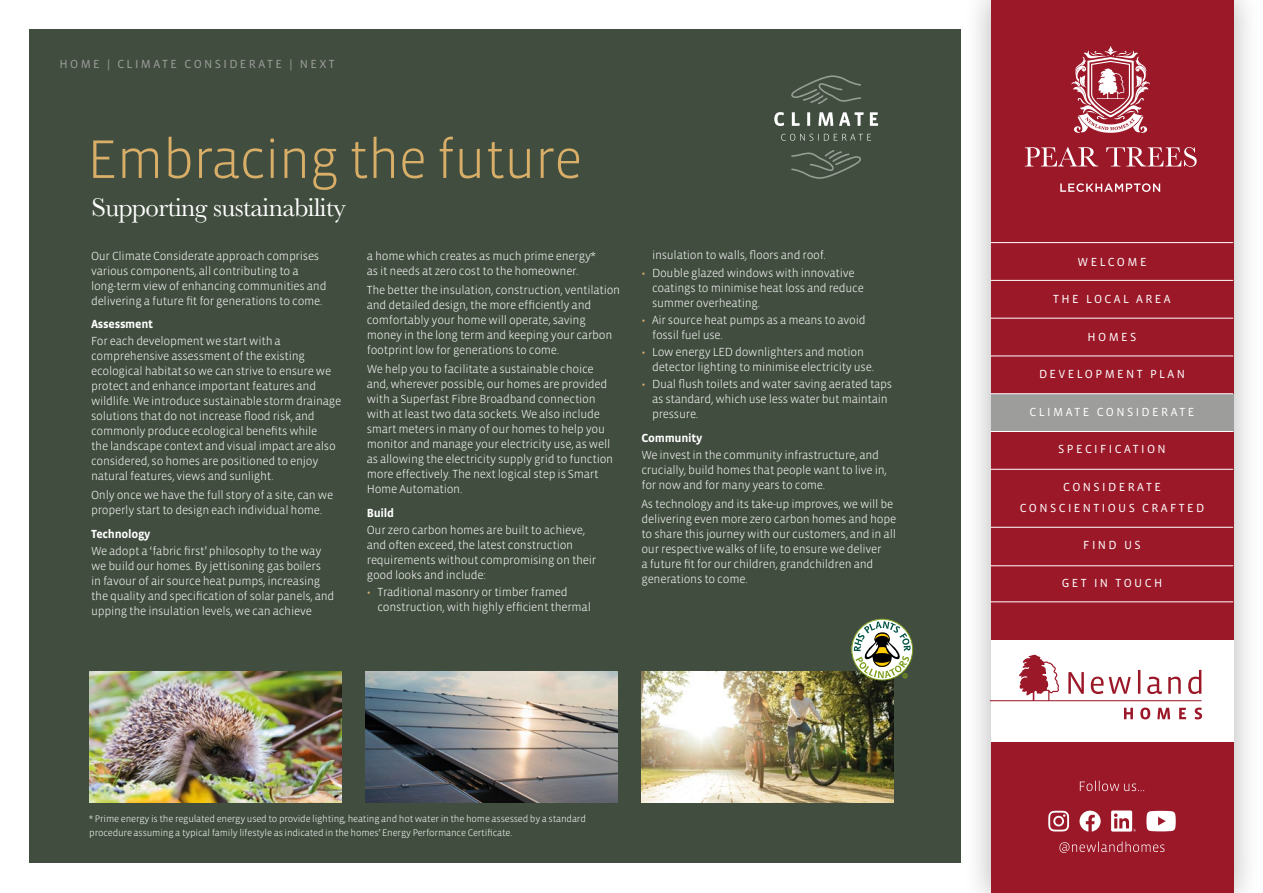
<style>
.page{position:relative;width:1263px;height:893px;background:#fff}
.page>*{position:absolute;margin:0;border:0;box-sizing:border-box;transform-origin:0 0}
.t1{font:300 55.5px "Vista Sans";letter-spacing:-.025em;color:#d9ae68}
.t2{font:26.85px "Baskerville";letter-spacing:-.02em;color:#fff}
.t3{font:300 12px/15px "Vista Sans";letter-spacing:-.02em;color:#fff}
.t4{font:12px/21px "Vista Sans";letter-spacing:.2em;color:#fff;text-align:center}
.t5{font:700 12px "Vista Sans";letter-spacing:-.02em;color:#fff}
.t6{font:12px "Vista Sans";letter-spacing:.2em;color:#9d9d9c}
.t7{font:300 9.75px/13.4px "Vista Sans";letter-spacing:-.02em;color:#fff}
.s1{color:#d9ae68}
</style>
<div class="page">
<div style="left:30px;top:30px;width:931px;height:833px;background:#414e3f"></div>
<div style="left:962px;top:0;width:300px;height:893px;background:#000;opacity:.3"></div>
<div style="left:991px;top:0;width:242px;height:893px;background:#9b1828"></div>
<div style="left:991px;top:394px;width:242px;height:37px;background:#9d9d9c"></div>
<hr style="left:991px;top:280px;width:242px;height:1px;background:#fff">
<hr style="left:991px;top:242px;width:242px;height:1px;background:#fff">
<hr style="left:991px;top:318px;width:242px;height:1px;background:#fff">
<hr style="left:991px;top:602px;width:242px;height:1px;background:#fff">
<hr style="left:991px;top:565px;width:242px;height:1px;background:#fff">
<hr style="left:991px;top:527px;width:242px;height:1px;background:#fff">
<hr style="left:991px;top:469px;width:242px;height:1px;background:#fff">
<hr style="left:991px;top:431px;width:242px;height:1px;background:#fff">
<hr style="left:991px;top:393px;width:242px;height:1px;background:#fff">
<hr style="left:991px;top:356px;width:242px;height:1px;background:#fff">
<div style="left:991px;top:640px;width:242px;height:101px;background:#fff"></div>
<svg style="left:1124px;top:708px;width:9px;height:11px"></svg>
<svg style="left:1140px;top:708px;width:10px;height:11px"></svg>
<svg style="left:1157px;top:708px;width:13px;height:11px"></svg>
<svg style="left:1179px;top:708px;width:7px;height:11px"></svg>
<svg style="left:1195px;top:708px;width:7px;height:11px"></svg>
<svg style="left:991px;top:655px;width:210px;height:46px"></svg>
<svg style="left:1080px;top:781px;width:64px;height:10px"></svg>
<svg style="left:1059px;top:841px;width:105px;height:12px"></svg>
<svg style="left:1146px;top:811px;width:30px;height:20px"></svg>
<svg style="left:1079px;top:811px;width:22px;height:21px"></svg>
<svg style="left:1111px;top:810px;width:25px;height:22px"></svg>
<svg style="left:1048px;top:811px;width:21px;height:20px"></svg>
<svg style="left:1025px;top:46px;width:172px;height:146px"></svg>
<svg style="left:791px;top:150px;width:70px;height:29px"></svg>
<svg style="left:791px;top:75px;width:70px;height:29px"></svg>
<svg style="left:781px;top:134px;width:90px;height:7px"></svg>
<svg style="left:774px;top:112px;width:104px;height:14px"></svg>
<img style="left:89px;top:672px;width:252px;height:131px">
<img style="left:365px;top:672px;width:252px;height:131px">
<img style="left:642px;top:672px;width:251px;height:131px">
<svg style="left:851px;top:619px;width:62px;height:61px"></svg>
<p class="t6" style="left:60px;top:58px;width:277px">HOME | CLIMATE CONSIDERATE | NEXT</p>
<h1 class="t1" style="left:87px;top:131px;width:497px">Embracing the future</h1>
<h2 class="t2" style="left:91px;top:190px;width:256px">Supporting sustainability</h2>
<p class="t3" style="left:91px;top:248px;width:237px">Our Climate Considerate approach comprises various components, all contributing to a long-term view of enhancing communities and delivering a future fit for generations to come.</p>
<p class="t5" style="left:91px;top:318px;width:64px">Assessment</p>
<p class="t3" style="left:91px;top:334px;width:252px">For each development we start with a comprehensive assessment of the existing ecological habitat so we can strive to ensure we protect and enhance important features and wildlife. We introduce sustainable storm drainage solutions that do not increase flood risk, and commonly produce ecological benefits while<br>the landscape context and visual impact are also considered, so homes are positioned to enjoy natural features, views and sunlight.</p>
<p class="t3" style="left:91px;top:488px;width:244px">Only once we have the full story of a site, can we properly start to design each individual home.</p>
<p class="t5" style="left:91px;top:528px;width:61px">Technology</p>
<p class="t3" style="left:91px;top:544px;width:245px">We adopt a ‘fabric first’ philosophy to the way we build our homes. By jettisoning gas boilers<br>in favour of air source heat pumps, increasing the quality and specification of solar panels, and upping the insulation levels, we can achieve</p>
<p class="t3" style="left:367px;top:248px;width:230px">a home which creates as much prime energy* as it needs at zero cost to the homeowner.</p>
<p class="t3" style="left:367px;top:282px;width:255px">The better the insulation, construction, ventilation and detailed design, the more efficiently and comfortably your home will operate, saving money in the long term and keeping your carbon footprint low for generations to come.</p>
<p class="t3" style="left:367px;top:362px;width:248px">We help you to facilitate a sustainable choice and, wherever possible, our homes are provided with a Superfast Fibre Broadband connection with at least two data sockets. We also include smart meters in many of our homes to help you monitor and manage your electricity use, as well as allowing the electricity supply grid to function more effectively. The next logical step is Smart Home Automation.</p>
<p class="t5" style="left:367px;top:506px;width:29px">Build</p>
<p class="t3" style="left:367px;top:522px;width:231px">Our zero carbon homes are built to achieve, and often exceed, the latest construction requirements without compromising on their good looks and include:</p>
<p class="t3" style="left:377px;top:584px;width:215px;text-indent:-11px"><span class="s1">•</span> Traditional masonry or timber framed construction, with highly efficient thermal</p>
<p class="t3" style="left:652px;top:248px;width:175px">insulation to walls, floors and roof.</p>
<p class="t3" style="left:652px;top:265px;width:213px;text-indent:-11px"><span class="s1">•</span> Double glazed windows with innovative coatings to minimise heat loss and reduce summer overheating.</p>
<p class="t3" style="left:652px;top:312px;width:215px;text-indent:-11px"><span class="s1">•</span> Air source heat pumps as a means to avoid fossil fuel use.</p>
<p class="t3" style="left:652px;top:345px;width:223px;text-indent:-11px"><span class="s1">•</span> Low energy LED downlighters and motion detector lighting to minimise electricity use.</p>
<p class="t3" style="left:652px;top:377px;width:242px;text-indent:-11px"><span class="s1">•</span> Dual flush toilets and water saving aerated taps as standard, which use less water but maintain pressure.</p>
<p class="t5" style="left:641px;top:431px;width:63px">Community</p>
<p class="t3" style="left:641px;top:447px;width:247px">We invest in the community infrastructure, and crucially, build homes that people want to live in, for now and for many years to come.</p>
<p class="t3" style="left:641px;top:497px;width:256px">As technology and its take-up improves, we will be delivering even more zero carbon homes and hope to share this journey with our customers, and in all our respective walks of life, to ensure we deliver<br>a future fit for our children, grandchildren and generations to come.</p>
<p class="t7" style="left:89px;top:813px;width:498px">* Prime energy is the regulated energy used to provide lighting, heating and hot water in the home assessed by a standard procedure assuming a typical family lifestyle as indicated in the homes’ Energy Performance Certificate.</p>
<p class="t4" style="left:1077px;top:251px;width:71px">WELCOME</p>
<p class="t4" style="left:1053px;top:289px;width:119px">THE LOCAL AREA</p>
<p class="t4" style="left:1087px;top:326px;width:50px">HOMES</p>
<p class="t4" style="left:1039px;top:364px;width:148px">DEVELOPMENT PLAN</p>
<p class="t4" style="left:1030px;top:401px;width:166px">CLIMATE CONSIDERATE</p>
<p class="t4" style="left:1058px;top:439px;width:109px">SPECIFICATION</p>
<p class="t4" style="left:1020px;top:476px;width:186px">CONSIDERATE<br>CONSCIENTIOUS CRAFTED</p>
<p class="t4" style="left:1083px;top:535px;width:59px">FIND US</p>
<p class="t4" style="left:1062px;top:572px;width:102px">GET IN TOUCH</p>
</div>
